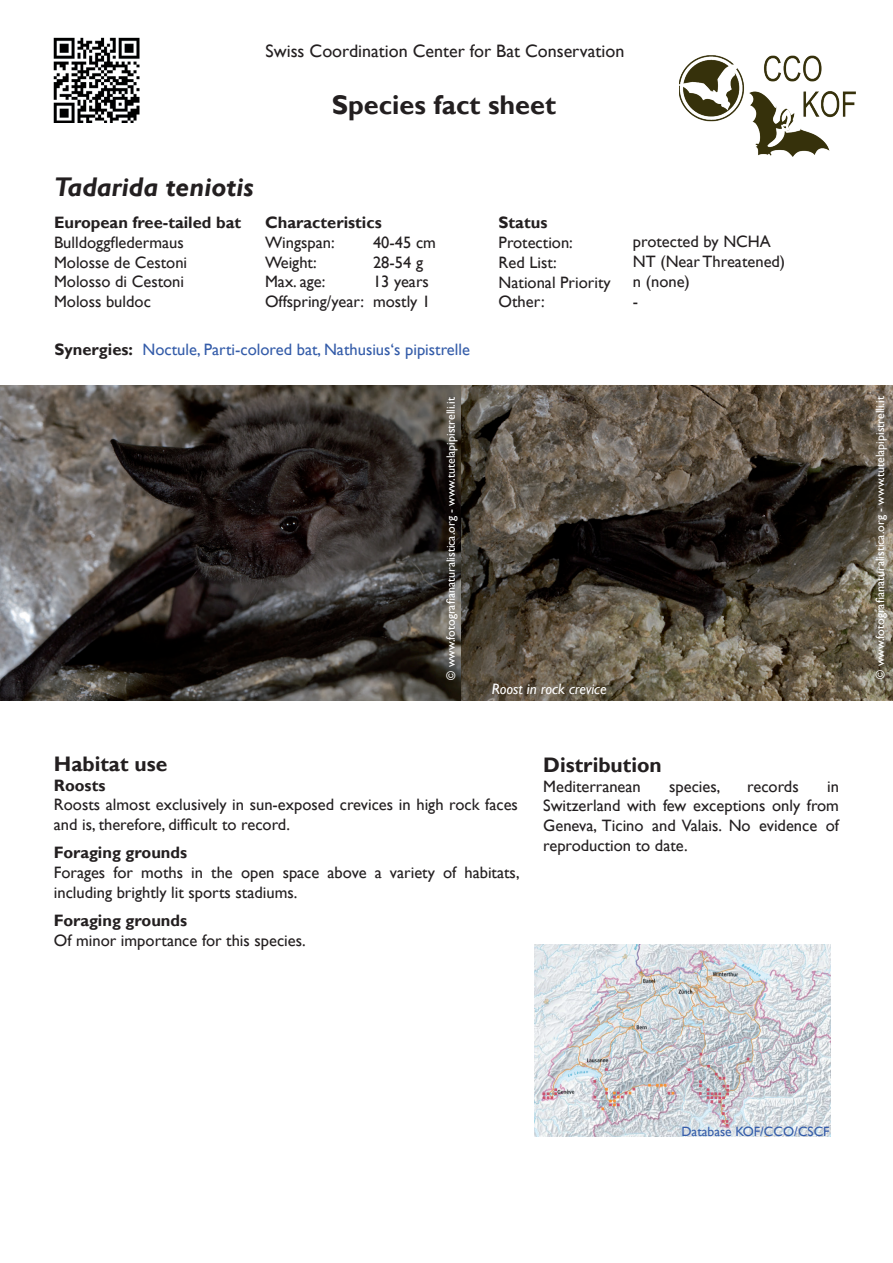
<style>
.page{position:relative;width:893px;height:1263px;background:#fff}
.page>*{position:absolute;margin:0;border:0;box-sizing:border-box;transform-origin:0 0}
.t1{font:700 27px "Gill Sans";color:#231f20}
.t2{font:italic 700 27px "Gill Sans";color:#231f20}
.t3{font:700 21px "Gill Sans";color:#231f20}
.t4{font:18px "Gill Sans";color:#231f20}
.t5{font:16.5px/19.8px "Gill Sans";color:#231f20}
.t6{font:700 16.5px "Gill Sans";color:#231f20}
.t7{font:16.5px "Gill Sans";color:#345ca9}
.t8{font:italic 15px "Gill Sans";color:#fff}
.t9{font:13.5px "Gill Sans";color:#345ca9}
.t10{font:12px "Gill Sans";color:#fff}
</style>
<div class="page">
<img style="left:679px;top:56px;width:177px;height:100px">
<img style="left:535px;top:945px;width:295px;height:191px">
<img style="left:53px;top:37px;width:87px;height:86px">
<img style="left:0;top:385px;width:893px;height:316px">
<p class="t4" style="left:266px;top:40px;width:360px">Swiss Coordination Center for Bat Conservation</p>
<h1 class="t1" style="left:332px;top:88px;width:226px">Species fact sheet</h1>
<h1 class="t2" style="left:54px;top:171px;width:201px">Tadarida teniotis</h1>
<p class="t6" style="left:54px;top:213px;width:189px">European free-tailed bat</p>
<p class="t5" style="left:54px;top:233px;width:135px">Bulldoggfledermaus<br>Molosse de Cestoni<br>Molosso di Cestoni<br>Moloss buldoc</p>
<p class="t6" style="left:265px;top:212px;width:118px">Characteristics</p>
<p class="t5" style="left:265px;top:233px;width:71px">Wingspan:</p>
<p class="t5" style="left:373px;top:233px;width:64px">40-45 cm</p>
<p class="t5" style="left:265px;top:252px;width:53px">Weight:</p>
<p class="t5" style="left:373px;top:252px;width:51px">28-54 g</p>
<p class="t5" style="left:265px;top:272px;width:62px">Max. age:</p>
<p class="t5" style="left:265px;top:272px;width:167px;text-align:right">13 years<br>Offspring/year: mostly 1</p>
<p class="t6" style="left:54px;top:340px;width:80px">Synergies:</p>
<p class="t7" style="left:142px;top:340px;width:329px">Noctule, Parti-colored bat, Nathusius‘s pipistrelle</p>
<p class="t6" style="left:499px;top:213px;width:50px">Status</p>
<p class="t5" style="left:499px;top:233px;width:114px">Protection:<br>Red List:<br>National Priority<br>Other:</p>
<p class="t5" style="left:633px;top:232px;width:154px">protected by NCHA<br>NT (Near Threatened) n (none)<br>-</p>
<p class="t10" style="left:444px;top:680px;width:284px;rotate:-90deg">© www.fotografianaturalistica.org - www.tutelapipistrelli.it</p>
<p class="t10" style="left:873px;top:678px;width:284px;rotate:-90deg">© www.fotografianaturalistica.org - www.tutelapipistrelli.it</p>
<p class="t8" style="left:492px;top:681px;width:116px">Roost in rock crevice</p>
<p class="t3" style="left:54px;top:751px;width:115px">Habitat use</p>
<p class="t6" style="left:54px;top:775px;width:53px">Roosts</p>
<p class="t5" style="left:54px;top:795px;width:466px">Roosts almost exclusively in sun-exposed crevices in high rock faces and is, therefore, difficult to record.</p>
<p class="t6" style="left:54px;top:843px;width:135px">Foraging grounds</p>
<p class="t5" style="left:54px;top:863px;width:467px">Forages for moths in the open space above a variety of habitats, including brightly lit sports stadiums.</p>
<p class="t6" style="left:54px;top:911px;width:135px">Foraging grounds</p>
<p class="t5" style="left:54px;top:931px;width:253px">Of minor importance for this species.</p>
<p class="t3" style="left:543px;top:752px;width:120px">Distribution</p>
<p class="t5" style="left:543px;top:776px;width:99px">Mediterranean</p>
<p class="t5" style="left:669px;top:776px;width:53px">species,</p>
<p class="t5" style="left:747px;top:776px;width:53px">records</p>
<p class="t5" style="left:543px;top:776px;width:297px;text-align:justify;text-indent:284px">in Switzerland with few exceptions only from Geneva, Ticino and Valais. No evidence of reproduction to date.</p>
<p class="t9" style="left:681px;top:1124px;width:150px">Database KOF/CCO/CSCF</p>
</div>
